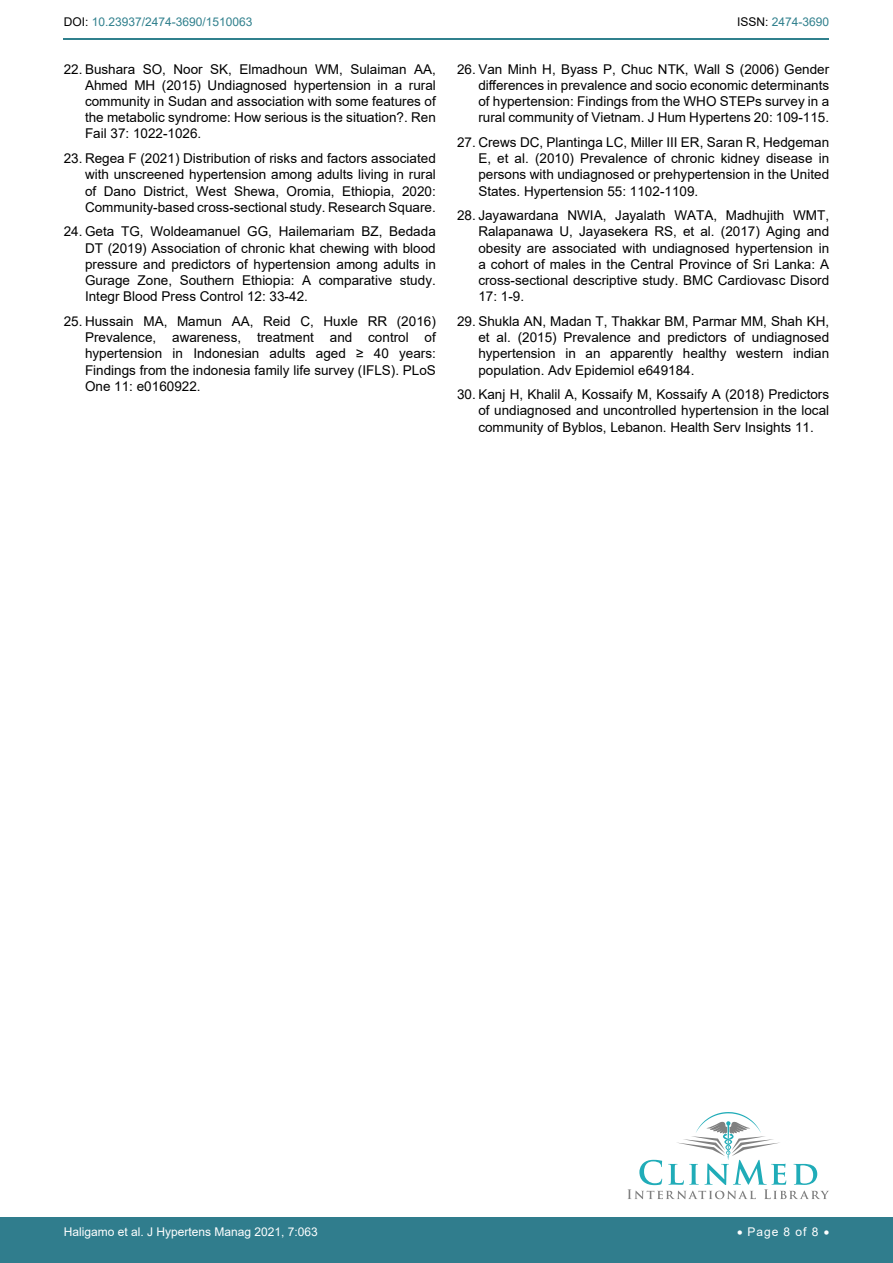
<style>
.page{position:relative;width:893px;height:1263px;background:#fff}
.page>*{position:absolute;margin:0;border:0;box-sizing:border-box;transform-origin:0 0}
.t1{font:13.5px/16.2px "Arial";color:#000;text-align:justify}
.t2{font:12px "Arial";color:#fff}
.t3{font:12px "Arial";color:#30808d}
.s1{color:#000}
</style>
<div class="page">
<div style="left:0;top:1217px;width:893px;height:46px;background:#307d8d"></div>
<hr style="left:64px;top:38px;width:765px;height:2px;background:#30808d">
<svg style="left:627px;top:1112px;width:202px;height:87px"></svg>
<p class="t3" style="left:64px;top:14px;width:190px"><span class="s1">DOI:</span> 10.23937/2474-3690/1510063</p>
<p class="t3" style="left:737px;top:14px;width:94px"><span class="s1">ISSN:</span> 2474-3690</p>
<p class="t1" style="left:85px;top:61px;width:352px;text-indent:-21px">22. Bushara SO, Noor SK, Elmadhoun WM, Sulaiman AA, Ahmed MH (2015) Undiagnosed hypertension in a rural community in Sudan and association with some features of the metabolic syndrome: How serious is the situation?. Ren Fail 37: 1022-1026.</p>
<p class="t1" style="left:85px;top:150px;width:352px;text-indent:-21px">23. Regea F (2021) Distribution of risks and factors associated with unscreened hypertension among adults living in rural of Dano District, West Shewa, Oromia, Ethiopia, 2020:<br>Community-based cross-sectional study. Research Square.</p>
<p class="t1" style="left:85px;top:223px;width:352px;text-indent:-21px">24. Geta TG, Woldeamanuel GG, Hailemariam BZ, Bedada DT (2019) Association of chronic khat chewing with blood pressure and predictors of hypertension among adults in Gurage Zone, Southern Ethiopia: A comparative study.<br>Integr Blood Press Control 12: 33-42.</p>
<p class="t1" style="left:85px;top:313px;width:352px;text-indent:-21px">25. Hussain MA, Mamun AA, Reid C, Huxle RR (2016)<br>Prevalence, awareness, treatment and control of hypertension in Indonesian adults aged ≥ 40 years:<br>Findings from the indonesia family life survey (IFLS). PLoS One 11: e0160922.</p>
<p class="t1" style="left:478px;top:61px;width:352px;text-indent:-21px">26. Van Minh H, Byass P, Chuc NTK, Wall S (2006) Gender differences in prevalence and socio economic determinants of hypertension: Findings from the WHO STEPs survey in a rural community of Vietnam. J Hum Hypertens 20: 109-115.</p>
<p class="t1" style="left:478px;top:134px;width:352px;text-indent:-21px">27. Crews DC, Plantinga LC, Miller III ER, Saran R, Hedgeman E, et al. (2010) Prevalence of chronic kidney disease in persons with undiagnosed or prehypertension in the United States. Hypertension 55: 1102-1109.</p>
<p class="t1" style="left:478px;top:207px;width:352px;text-indent:-21px">28. Jayawardana NWIA, Jayalath WATA, Madhujith WMT, Ralapanawa U, Jayasekera RS, et al. (2017) Aging and obesity are associated with undiagnosed hypertension in a cohort of males in the Central Province of Sri Lanka: A cross-sectional descriptive study. BMC Cardiovasc Disord 17: 1-9.</p>
<p class="t1" style="left:478px;top:313px;width:352px;text-indent:-21px">29. Shukla AN, Madan T, Thakkar BM, Parmar MM, Shah KH, et al. (2015) Prevalence and predictors of undiagnosed hypertension in an apparently healthy western indian population. Adv Epidemiol e649184.</p>
<p class="t1" style="left:478px;top:386px;width:352px;text-indent:-21px">30. Kanj H, Khalil A, Kossaify M, Kossaify A (2018) Predictors of undiagnosed and uncontrolled hypertension in the local community of Byblos, Lebanon. Health Serv Insights 11.</p>
<p class="t2" style="left:64px;top:1223px;width:256px">Haligamo et al. J Hypertens Manag 2021, 7:063</p>
<p class="t2" style="left:737px;top:1223px;width:94px">• Page 8 of 8 •</p>
</div>
